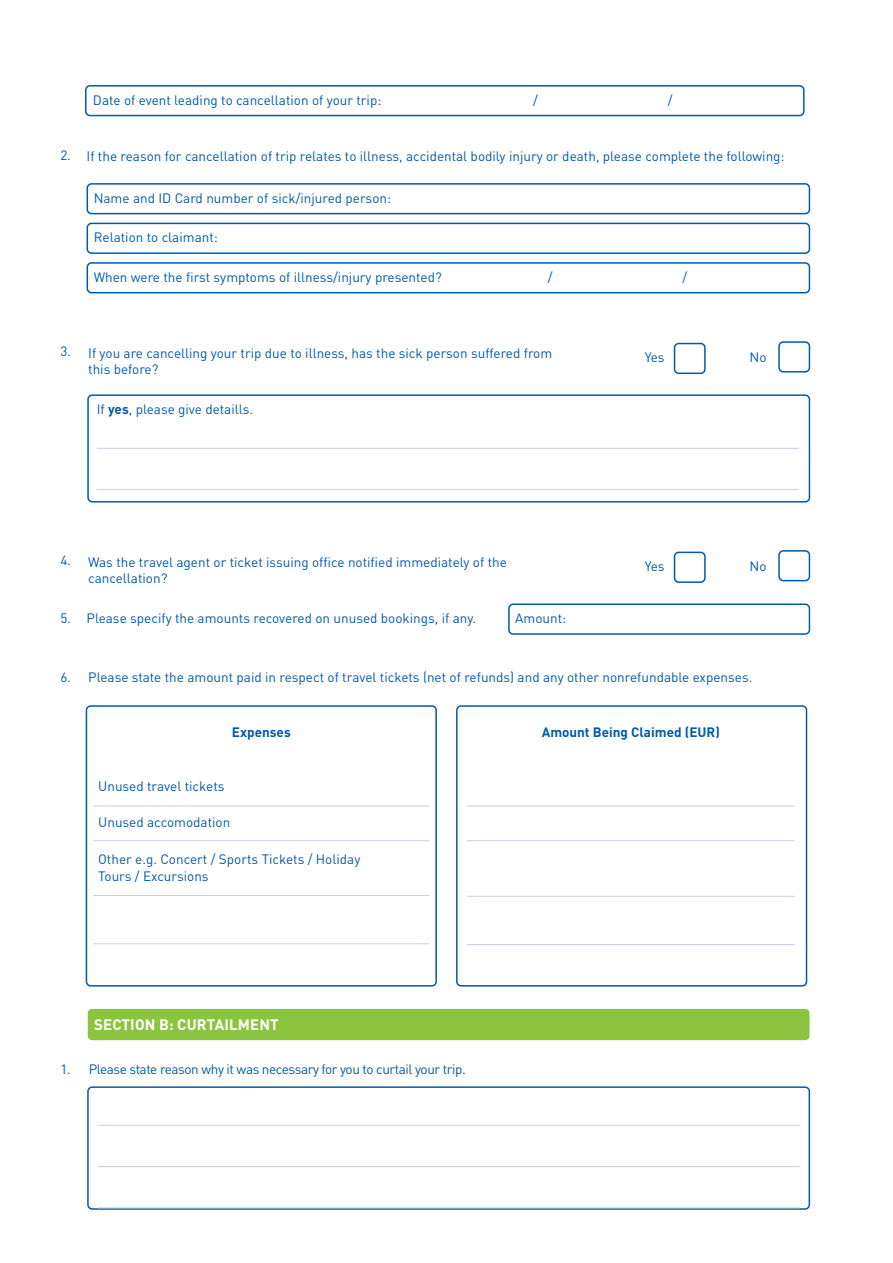
<style>
.page{position:relative;width:893px;height:1263px;background:#fff}
.page>*{position:absolute;margin:0;border:0;box-sizing:border-box;transform-origin:0 0}
.t1{font:700 15px "DIN Pro";letter-spacing:.01em;color:#fff}
.t2{font:13.5px/16.2px "DIN Pro";color:#015aaa}
.t3{font:13.5px "DIN Pro";letter-spacing:-.03em;color:#015aaa}
.t4{font:700 13.5px "DIN Pro";color:#015aaa}
.s1{font-weight:700}
</style>
<div class="page">
<div style="left:85px;top:85px;width:719px;height:31px;border:2px solid #015aaa;border-radius:4px"></div>
<div style="left:87px;top:183px;width:723px;height:31px;border:2px solid #015aaa;border-radius:4px"></div>
<div style="left:87px;top:223px;width:723px;height:31px;border:2px solid #015aaa;border-radius:4px"></div>
<div style="left:508px;top:603px;width:302px;height:32px;border:2px solid #015aaa;border-radius:4px"></div>
<div style="left:87px;top:262px;width:723px;height:31px;border:2px solid #015aaa;border-radius:4px"></div>
<div style="left:674px;top:343px;width:32px;height:31px;border:2px solid #015aaa;border-radius:4px"></div>
<div style="left:674px;top:552px;width:32px;height:31px;border:2px solid #015aaa;border-radius:4px"></div>
<div style="left:778px;top:341px;width:32px;height:32px;border:2px solid #015aaa;border-radius:4px"></div>
<div style="left:778px;top:550px;width:32px;height:31px;border:2px solid #015aaa;border-radius:4px"></div>
<div style="left:87px;top:394px;width:723px;height:108px;border:2px solid #015aaa;border-radius:4px"></div>
<hr style="left:97px;top:448px;width:702px;height:1px;background:#c7cee8">
<hr style="left:97px;top:489px;width:702px;height:1px;background:#c7cee8">
<div style="left:456px;top:705px;width:351px;height:281px;border:2px solid #015aaa;border-radius:4px"></div>
<div style="left:86px;top:705px;width:351px;height:281px;border:2px solid #015aaa;border-radius:4px"></div>
<hr style="left:467px;top:805px;width:327px;height:1px;background:#c7cee8">
<hr style="left:93px;top:805px;width:336px;height:1px;background:#c7cee8">
<hr style="left:467px;top:840px;width:327px;height:1px;background:#c7cee8">
<hr style="left:467px;top:896px;width:327px;height:1px;background:#c7cee8">
<hr style="left:467px;top:944px;width:327px;height:1px;background:#c7cee8">
<hr style="left:93px;top:840px;width:336px;height:1px;background:#c7cee8">
<hr style="left:93px;top:895px;width:336px;height:1px;background:#c7cee8">
<hr style="left:93px;top:943px;width:336px;height:1px;background:#c7cee8">
<div style="left:88px;top:1009px;width:721px;height:31px;background:#8bc540;border-radius:4px"></div>
<div style="left:87px;top:1086px;width:723px;height:124px;border:2px solid #015aaa;border-radius:4px"></div>
<hr style="left:98px;top:1125px;width:702px;height:1px;background:#c7cee8">
<hr style="left:98px;top:1207px;width:702px;height:1px;background:#c7cee8">
<hr style="left:98px;top:1166px;width:702px;height:1px;background:#c7cee8">
<p class="t2" style="left:60px;top:146px;width:12px">2.</p>
<p class="t2" style="left:93px;top:91px;width:290px">Date of event leading to cancellation of your trip:</p>
<p class="t2" style="left:533px;top:91px;width:6px">/</p>
<p class="t2" style="left:668px;top:91px;width:6px">/</p>
<p class="t2" style="left:87px;top:148px;width:700px">If the reason for cancellation of trip relates to illness, accidental bodily injury or death, please complete the following:</p>
<p class="t2" style="left:94px;top:189px;width:299px">Name and ID Card number of sick/injured person:</p>
<p class="t2" style="left:94px;top:229px;width:126px">Relation to claimant:</p>
<p class="t2" style="left:94px;top:268px;width:350px">When were the first symptoms of illness/injury presented?</p>
<p class="t2" style="left:548px;top:268px;width:6px">/</p>
<p class="t2" style="left:682px;top:268px;width:6px">/</p>
<p class="t2" style="left:60px;top:342px;width:12px">3.</p>
<p class="t2" style="left:88px;top:345px;width:466px">If you are cancelling your trip due to illness, has the sick person suffered from this before?</p>
<p class="t2" style="left:97px;top:401px;width:158px">If <span class="s1">yes</span>, please give detaills.</p>
<p class="t2" style="left:645px;top:349px;width:21px">Yes</p>
<p class="t2" style="left:749px;top:349px;width:19px">No</p>
<p class="t2" style="left:60px;top:551px;width:12px">4.</p>
<p class="t2" style="left:88px;top:553px;width:420px">Was the travel agent or ticket issuing office notified immediately of the cancellation?</p>
<p class="t2" style="left:645px;top:558px;width:21px">Yes</p>
<p class="t2" style="left:749px;top:558px;width:19px">No</p>
<p class="t2" style="left:60px;top:609px;width:12px">5.</p>
<p class="t2" style="left:87px;top:609px;width:391px">Please specify the amounts recovered on unused bookings, if any.</p>
<p class="t2" style="left:515px;top:609px;width:52px">Amount:</p>
<p class="t2" style="left:60px;top:669px;width:12px">6.</p>
<p class="t2" style="left:88px;top:669px;width:666px">Please state the amount paid in respect of travel tickets (net of refunds) and any other nonrefundable expenses.</p>
<p class="t4" style="left:232px;top:723px;width:60px">Expenses</p>
<p class="t4" style="left:542px;top:723px;width:180px">Amount Being Claimed (EUR)</p>
<p class="t2" style="left:98px;top:778px;width:128px">Unused travel tickets</p>
<p class="t2" style="left:98px;top:814px;width:134px">Unused accomodation</p>
<p class="t2" style="left:98px;top:851px;width:264px">Other e.g. Concert / Sports Tickets / Holiday<br>Tours / Excursions</p>
<p class="t2" style="left:60px;top:1061px;width:12px">1.</p>
<p class="t1" style="left:94px;top:1014px;width:186px">SECTION B: CURTAILMENT</p>
<p class="t3" style="left:89px;top:1060px;width:379px">Please state reason why it was necessary for you to curtail your trip.</p>
</div>
